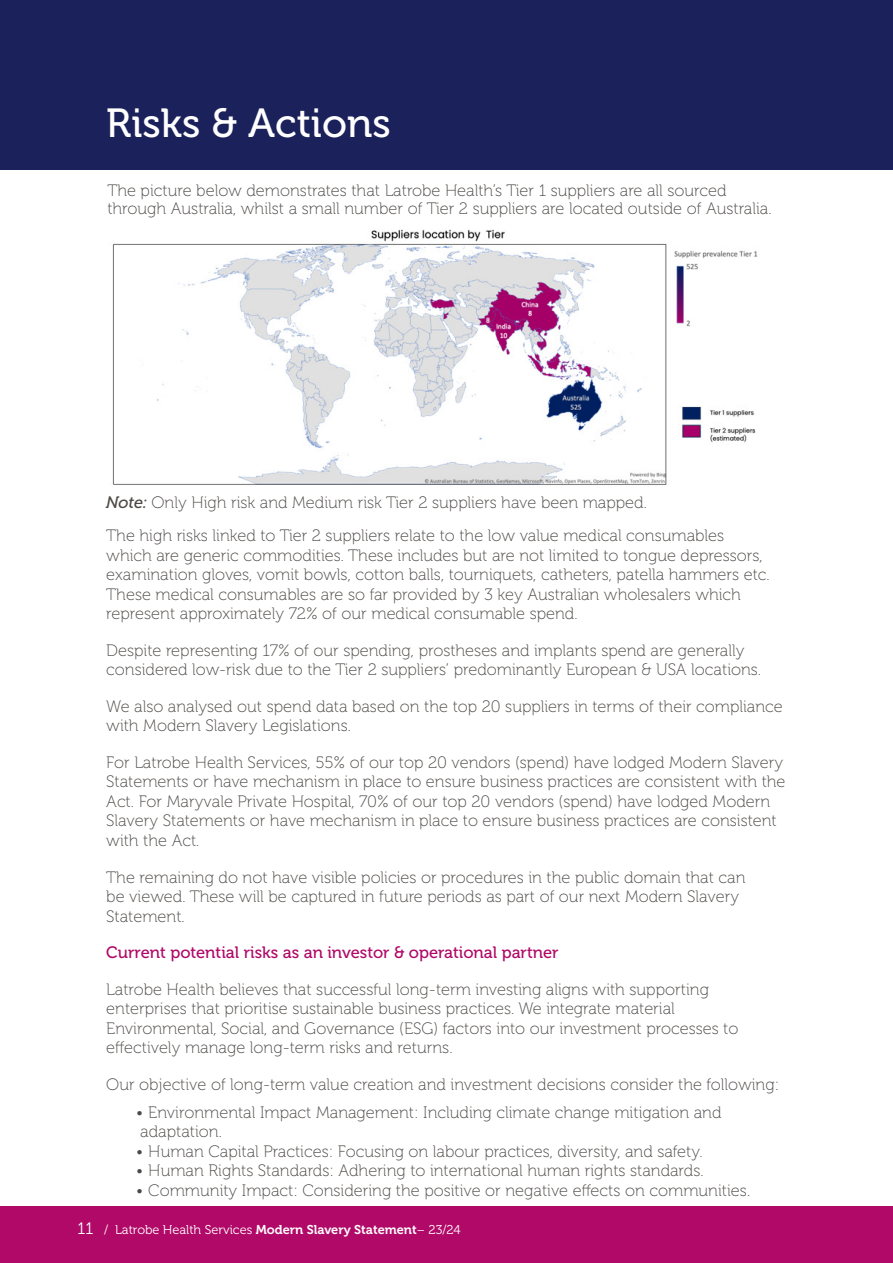
<style>
.page{position:relative;width:893px;height:1263px;background:#fff}
.page>*{position:absolute;margin:0;border:0;box-sizing:border-box;transform-origin:0 0}
.H1-white{font:40.5px "Museo 500";color:#fff}
.Heading_4{font:16.5px/19.5px "Museo 100";color:#4b4845}
.Heading_4-2{font:16.5px "Museo 500";color:#b00968}
.t1{font:12.75px "Museo 300";color:#fff}
.s1{font-family:"Museo 500";font-style:italic}
.s2{font-size:16.5px}
.s3{font-family:"Museo 700"}
</style>
<div class="page">
<div style="left:0;top:1207px;width:893px;height:56px;background:#b00968"></div>
<div style="left:0;top:0;width:893px;height:170px;background:#1b215a"></div>
<img style="left:112px;top:229px;width:646px;height:256px">
<p class="H1-white" style="left:106px;top:101px;width:286px">Risks &amp; Actions</p>
<p class="Heading_4" style="left:107px;top:182px;width:666px;line-height:17.7px">The picture below demonstrates that Latrobe Health’s Tier 1 suppliers are all sourced through Australia, whilst a small number of Tier 2 suppliers are located outside of Australia.</p>
<p class="Heading_4" style="left:106px;top:493px;width:542px"><span class="s1">Note:</span> Only High risk and Medium risk Tier 2 suppliers have been mapped.</p>
<p class="Heading_4" style="left:106px;top:526px;width:665px">The high risks linked to Tier 2 suppliers relate to the low value medical consumables which are generic commodities. These includes but are not limited to tongue depressors, examination gloves, vomit bowls, cotton balls, tourniquets, catheters, patella hammers etc.<br>These medical consumables are so far provided by 3 key Australian wholesalers which represent approximately 72% of our medical consumable spend.</p>
<p class="Heading_4" style="left:106px;top:641px;width:656px">Despite representing 17% of our spending, prostheses and implants spend are generally considered low-risk due to the Tier 2 suppliers’ predominantly European &amp; USA locations.</p>
<p class="Heading_4" style="left:106px;top:697px;width:678px">We also analysed out spend data based on the top 20 suppliers in terms of their compliance with Modern Slavery Legislations.</p>
<p class="Heading_4" style="left:106px;top:753px;width:681px">For Latrobe Health Services, 55% of our top 20 vendors (spend) have lodged Modern Slavery Statements or have mechanism in place to ensure business practices are consistent with the Act. For Maryvale Private Hospital, 70% of our top 20 vendors (spend) have lodged Modern Slavery Statements or have mechanism in place to ensure business practices are consistent with the Act.</p>
<p class="Heading_4" style="left:106px;top:867px;width:641px">The remaining do not have visible policies or procedures in the public domain that can be viewed. These will be captured in future periods as part of our next Modern Slavery<br>Statement.</p>
<p class="Heading_4-2" style="left:106px;top:943px;width:454px">Current potential risks as an investor &amp; operational partner</p>
<p class="Heading_4" style="left:106px;top:979px;width:634px">Latrobe Health believes that successful long-term investing aligns with supporting enterprises that prioritise sustainable business practices. We integrate material Environmental, Social, and Governance (ESG) factors into our investment processes to effectively manage long-term risks and returns.</p>
<p class="Heading_4" style="left:106px;top:1074px;width:674px">Our objective of long-term value creation and investment decisions consider the following:</p>
<p class="Heading_4" style="left:136px;top:1102px;width:587px">• Environmental Impact Management: Including climate change mitigation and adaptation.</p>
<p class="Heading_4" style="left:136px;top:1141px;width:568px">• Human Capital Practices: Focusing on labour practices, diversity, and safety.</p>
<p class="Heading_4" style="left:136px;top:1161px;width:569px">• Human Rights Standards: Adhering to international human rights standards.</p>
<p class="Heading_4" style="left:136px;top:1180px;width:616px">• Community Impact: Considering the positive or negative effects on communities.</p>
<p class="t1" style="left:78px;top:1223px;width:385px"><span class="s2">11</span> / Latrobe Health Services <span class="s3">Modern Slavery Statement</span>– 23/24</p>
</div>
